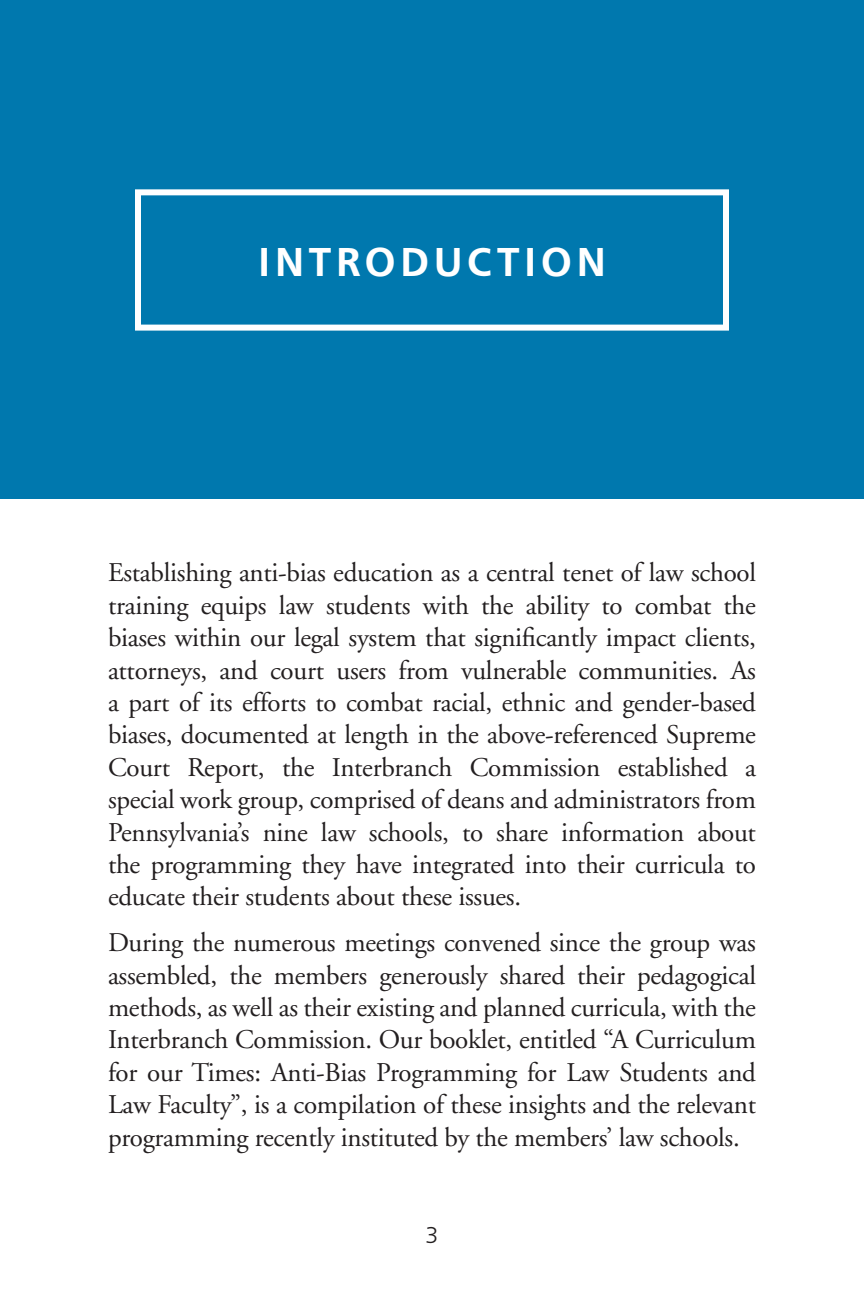
<style>
.page{position:relative;width:864px;height:1296px;background:#fff}
.page>*{position:absolute;margin:0;border:0;box-sizing:border-box;transform-origin:0 0}
.t1{font:42px "Frugal Sans Bold DTC";letter-spacing:.1em;color:#fff}
.t2{font:27px/32.4px "Adobe Garamond";letter-spacing:-.01em;color:#231f20;text-align:justify}
.t3{font:24px "Frugal Sans Light DTC";color:#231f20}
</style>
<div class="page">
<div style="left:0;top:0;width:864px;height:499px;background:#0078ae"></div>
<div style="left:135px;top:189px;width:594px;height:142px;border:6px solid #fff"></div>
<p class="t1" style="left:258px;top:238px;width:350px">INTRODUCTION</p>
<p class="t2" style="left:108px;top:557px;width:650px">Establishing anti-bias education as a central tenet of law school training equips law students with the ability to combat the biases within our legal system that significantly impact clients, attorneys, and court users from vulnerable communities. As a part of its efforts to combat racial, ethnic and gender-based biases, documented at length in the above-referenced Supreme Court Report, the Interbranch Commission established a special work group, comprised of deans and administrators from Pennsylvania’s nine law schools, to share information about the programming they have integrated into their curricula to educate their students about these issues.</p>
<p class="t2" style="left:108px;top:927px;width:650px">During the numerous meetings convened since the group was assembled, the members generously shared their pedagogical methods, as well as their existing and planned curricula, with the Interbranch Commission. Our booklet, entitled “A Curriculum for our Times: Anti-Bias Programming for Law Students and Law Faculty”, is a compilation of these insights and the relevant programming recently instituted by the members’ law schools.</p>
<p class="t3" style="left:426px;top:1221px;width:14px">3</p>
</div>
